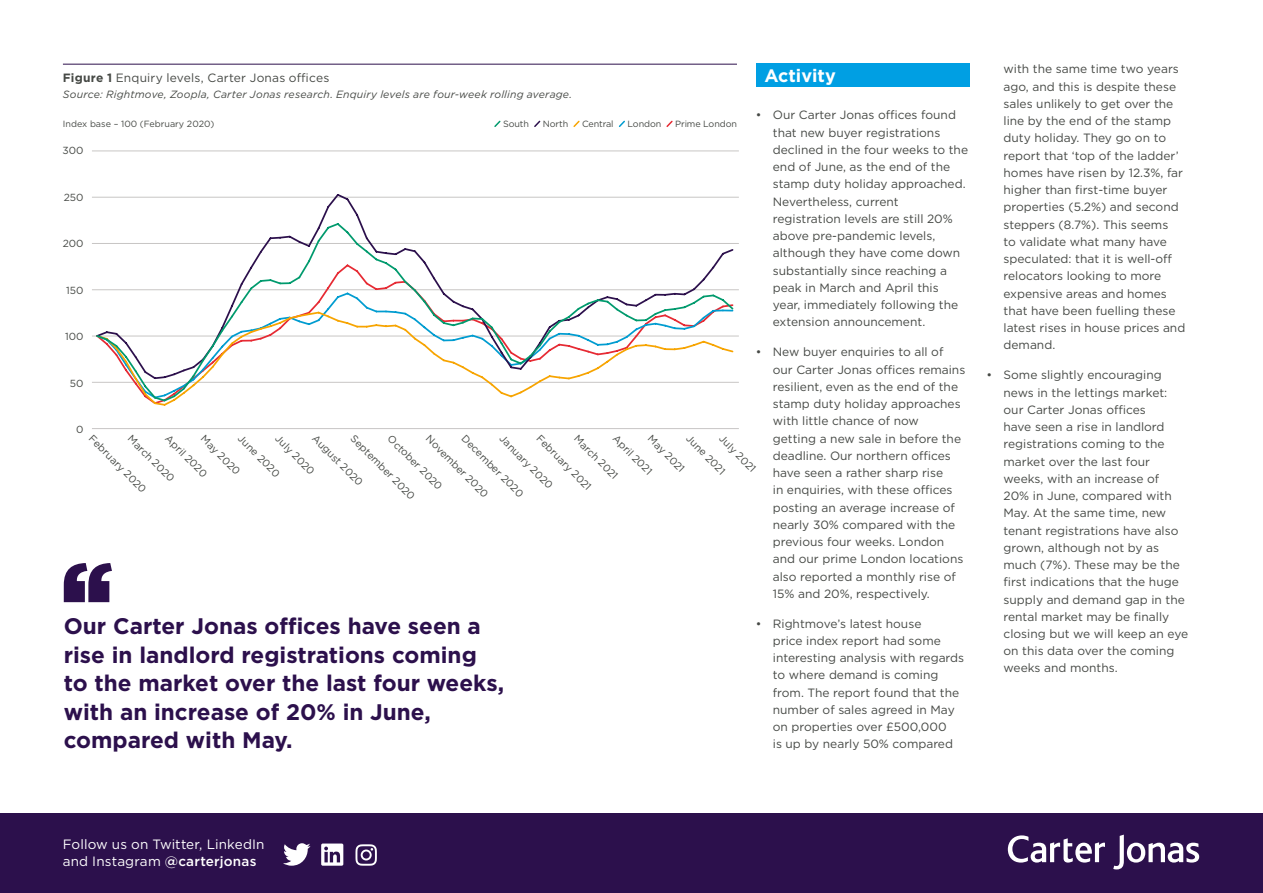
<style>
.page{position:relative;width:1263px;height:893px;background:#fff}
.page>*{position:absolute;margin:0;border:0;box-sizing:border-box;transform-origin:0 0}
.t1{font:700 22.5px/28.5px "Gotham";color:#2c104c}
.t2{font:700 18px "Gotham";color:#fff}
.t3{font:13.5px/16.5px "Gotham";letter-spacing:.01em;color:#fff}
.t4{font:12px/17.2px "Gotham";color:#464945}
.t5{font:italic 10.5px "Gotham";letter-spacing:.02em;color:#464945}
.t6{font:10.35px "Gotham";color:#464945}
.t7{font:9px "Gotham";letter-spacing:-.01em;color:#464945}
.s1{font-weight:700}
.s2{font-weight:500}
</style>
<div class="page">
<div style="left:0;top:813px;width:1263px;height:80px;background:#2c104c"></div>
<svg style="left:1113px;top:835px;width:86px;height:34px"></svg>
<svg style="left:1008px;top:835px;width:97px;height:28px"></svg>
<svg style="left:283px;top:843px;width:27px;height:23px"></svg>
<div style="left:321px;top:843px;width:22px;height:23px;background:#fff;border-radius:2px"></div>
<svg style="left:324px;top:847px;width:16px;height:15px"></svg>
<svg style="left:355px;top:844px;width:22px;height:22px"></svg>
<svg style="left:64px;top:563px;width:48px;height:39px"></svg>
<svg style="left:494px;top:120px;width:7px;height:7px"></svg>
<svg style="left:534px;top:120px;width:7px;height:7px"></svg>
<svg style="left:573px;top:120px;width:7px;height:7px"></svg>
<svg style="left:618px;top:120px;width:7px;height:7px"></svg>
<svg style="left:666px;top:120px;width:7px;height:7px"></svg>
<hr style="left:92px;top:428px;width:647px;height:1px;background:#c8c6c5">
<hr style="left:92px;top:382px;width:647px;height:1px;background:#c8c6c5">
<hr style="left:92px;top:336px;width:647px;height:1px;background:#c8c6c5">
<hr style="left:92px;top:289px;width:647px;height:1px;background:#c8c6c5">
<hr style="left:92px;top:243px;width:647px;height:1px;background:#c8c6c5">
<hr style="left:92px;top:151px;width:647px;height:1px;background:#c8c6c5">
<hr style="left:92px;top:197px;width:647px;height:1px;background:#c8c6c5">
<hr style="left:63px;top:64px;width:674px;height:1px;background:#2c104c">
<div style="left:756px;top:64px;width:213px;height:23px;background:#009fe3"></div>
<svg style="left:95px;top:194px;width:640px;height:27px"></svg>
<svg style="left:95px;top:221px;width:640px;height:182px"></svg>
<h2 class="t2" style="left:764px;top:63px;width:73px">Activity</h2>
<p class="t4" style="left:773px;top:106px;width:197px;text-indent:-17px">• Our Carter Jonas offices found that new buyer registrations declined in the four weeks to the end of June, as the end of the stamp duty holiday approached.<br>Nevertheless, current registration levels are still 20% above pre-pandemic levels, although they have come down substantially since reaching a peak in March and April this year, immediately following the extension announcement.</p>
<p class="t4" style="left:773px;top:343px;width:194px;text-indent:-17px">• New buyer enquiries to all of our Carter Jonas offices remains resilient, even as the end of the stamp duty holiday approaches with little chance of now<br>getting a new sale in before the deadline. Our northern offices have seen a rather sharp rise<br>in enquiries, with these offices posting an average increase of nearly 30% compared with the previous four weeks. London and our prime London locations also reported a monthly rise of<br>15% and 20%, respectively.</p>
<p class="t4" style="left:773px;top:615px;width:193px;text-indent:-17px">• Rightmove’s latest house<br>price index report had some interesting analysis with regards to where demand is coming from. The report found that the number of sales agreed in May on properties over £500,000<br>is up by nearly 50% compared</p>
<p class="t4" style="left:63px;top:68px;width:268px"><span class="s1">Figure 1</span> Enquiry levels, Carter Jonas offices</p>
<p class="t5" style="left:63px;top:88px;width:511px">Source: Rightmove, Zoopla, Carter Jonas research. Enquiry levels are four-week rolling average.</p>
<p class="t7" style="left:63px;top:118px;width:153px">Index base – 100 (February 2020)</p>
<p class="t6" style="left:63px;top:144px;width:22px">300</p>
<p class="t6" style="left:64px;top:191px;width:21px">250</p>
<p class="t6" style="left:63px;top:237px;width:22px">200</p>
<p class="t6" style="left:66px;top:284px;width:19px">150</p>
<p class="t6" style="left:65px;top:330px;width:20px">100</p>
<p class="t6" style="left:70px;top:377px;width:15px">50</p>
<p class="t6" style="left:76px;top:423px;width:9px">0</p>
<p class="t6" style="left:96px;top:432px;width:78px;rotate:45deg">February 2020</p>
<p class="t7" style="left:503px;top:118px;width:27px">South</p>
<p class="t7" style="left:543px;top:118px;width:27px">North</p>
<p class="t7" style="left:582px;top:118px;width:33px">Central</p>
<p class="t7" style="left:627px;top:118px;width:35px">London</p>
<p class="t7" style="left:675px;top:118px;width:63px">Prime London</p>
<p class="t6" style="left:245px;top:432px;width:56px;rotate:45deg">June 2020</p>
<p class="t6" style="left:282px;top:432px;width:52px;rotate:45deg">July 2020</p>
<p class="t6" style="left:506px;top:432px;width:72px;rotate:45deg">January 2020</p>
<p class="t6" style="left:654px;top:432px;width:49px;rotate:45deg">May 2021</p>
<p class="t6" style="left:693px;top:432px;width:52px;rotate:45deg">June 2021</p>
<p class="t6" style="left:726px;top:432px;width:49px;rotate:45deg">July 2021</p>
<p class="t6" style="left:172px;top:432px;width:56px;rotate:45deg">April 2020</p>
<p class="t6" style="left:319px;top:432px;width:68px;rotate:45deg">August 2020</p>
<p class="t6" style="left:619px;top:432px;width:52px;rotate:45deg">April 2021</p>
<p class="t6" style="left:357px;top:432px;width:88px;rotate:45deg">September 2020</p>
<p class="t6" style="left:394px;top:432px;width:74px;rotate:45deg">October 2020</p>
<p class="t6" style="left:134px;top:432px;width:62px;rotate:45deg">March 2020</p>
<p class="t6" style="left:207px;top:432px;width:52px;rotate:45deg">May 2020</p>
<p class="t6" style="left:432px;top:432px;width:85px;rotate:45deg">November 2020</p>
<p class="t6" style="left:468px;top:432px;width:84px;rotate:45deg">December 2020</p>
<p class="t6" style="left:543px;top:432px;width:74px;rotate:45deg">February 2021</p>
<p class="t6" style="left:581px;top:432px;width:59px;rotate:45deg">March 2021</p>
<h1 class="t1" style="left:64px;top:612px;width:442px">Our Carter Jonas offices have seen a rise in landlord registrations coming to the market over the last four weeks, with an increase of 20% in June, compared with May.</h1>
<p class="t4" style="left:1003px;top:60px;width:183px">with the same time two years ago, and this is despite these sales unlikely to get over the line by the end of the stamp duty holiday. They go on to report that ‘top of the ladder’ homes have risen by 12.3%, far higher than first-time buyer properties (5.2%) and second steppers (8.7%). This seems<br>to validate what many have speculated: that it is well-off relocators looking to more expensive areas and homes that have been fuelling these latest rises in house prices and demand.</p>
<p class="t4" style="left:1003px;top:366px;width:186px;text-indent:-17px">• Some slightly encouraging news in the lettings market: our Carter Jonas offices<br>have seen a rise in landlord registrations coming to the market over the last four weeks, with an increase of<br>20% in June, compared with<br>May. At the same time, new tenant registrations have also grown, although not by as much (7%). These may be the first indications that the huge supply and demand gap in the rental market may be finally closing but we will keep an eye on this data over the coming weeks and months.</p>
<p class="t3" style="left:63px;top:836px;width:203px">Follow us on Twitter, LinkedIn and Instagram <span class="s2">@carterjonas</span></p>
</div>
